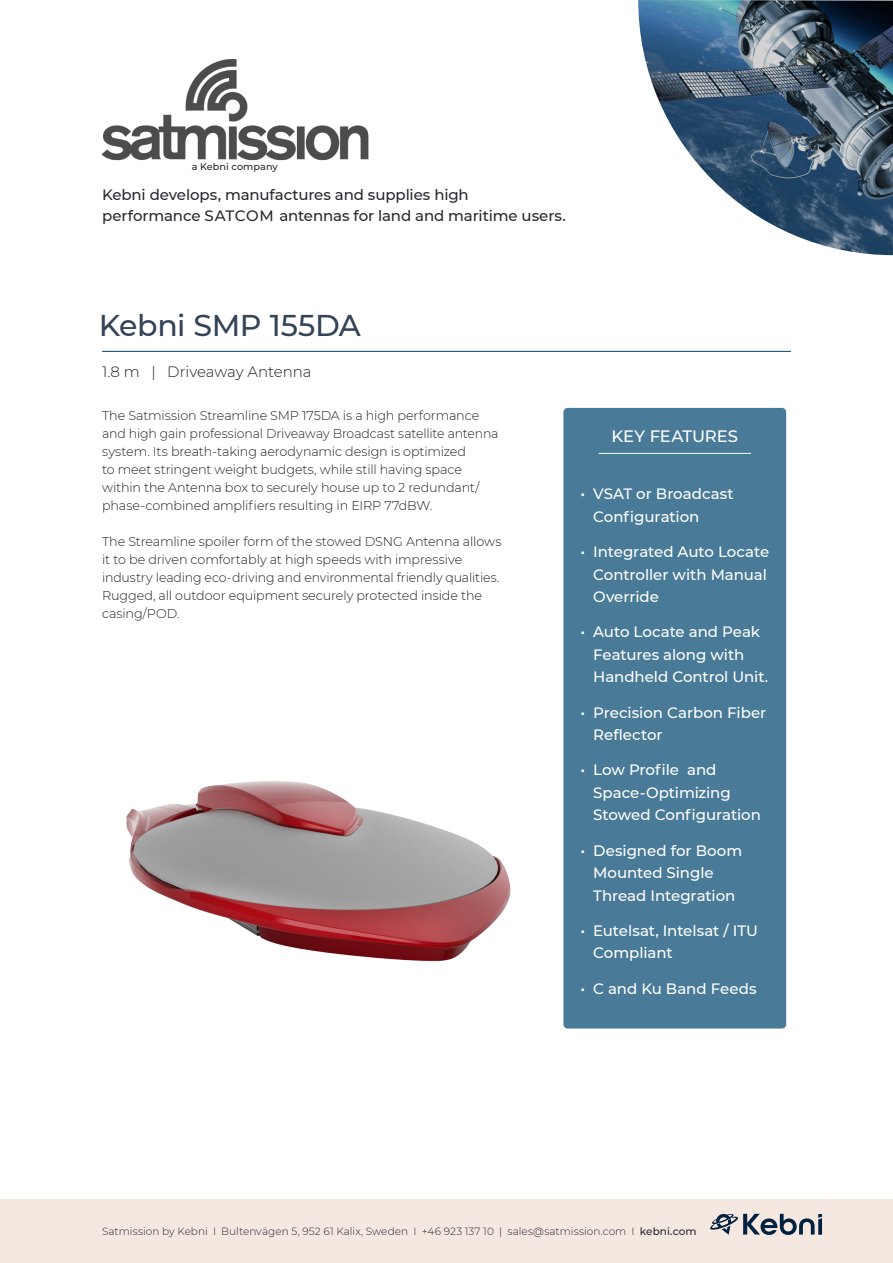
<style>
.page{position:relative;width:893px;height:1263px;background:#fff}
.page>*{position:absolute;margin:0;border:0;box-sizing:border-box;transform-origin:0 0}
.Rubrik_1{font:500 30px "Montserrat";letter-spacing:-.01em;color:#334358}
.Rubrik_2{font:500 16.5px "Montserrat";color:#fff}
.t1{font:500 15px/22.5px "Montserrat";letter-spacing:-.005em;color:#fff}
.t2{font:500 15px/21px "Montserrat";letter-spacing:-.01em;color:#282832}
.Produktbeskrivning{font:300 15px "Montserrat";letter-spacing:-.005em;color:#231f20}
.Brödtext{font:300 12.75px/18px "Montserrat";letter-spacing:-.01em;color:#231f20}
.t3{font:300 10.5px "Montserrat";letter-spacing:.005em;color:#282832}
.t4{font:500 9.6px "Montserrat";letter-spacing:.005em;color:#282832}
.s1{font-weight:500}
</style>
<div class="page">
<hr style="left:102px;top:351px;width:689px;height:1px;background:#004270">
<img style="left:638px;top:0;width:255px;height:255px">
<img style="left:101px;top:59px;width:268px;height:102px">
<div style="left:0;top:1199px;width:893px;height:64px;background:#f5e8e1"></div>
<svg style="left:710px;top:1214px;width:112px;height:21px"></svg>
<div style="left:563px;top:408px;width:223px;height:620px;background:#497b98;border-radius:4px"></div>
<hr style="left:599px;top:453px;width:152px;height:1px;background:#fff">
<img style="left:126px;top:781px;width:385px;height:181px">
<p class="t4" style="left:192px;top:160px;width:88px">a Kebni company</p>
<p class="t2" style="left:102px;top:184px;width:465px">Kebni develops, manufactures and supplies high performance SATCOM antennas for land and maritime users.</p>
<p class="Rubrik_1" style="left:99px;top:304px;width:263px">Kebni SMP 155DA</p>
<p class="Produktbeskrivning" style="left:102px;top:361px;width:211px">1.8 m | Driveaway Antenna</p>
<p class="Brödtext" style="left:102px;top:406px;width:398px">The Satmission Streamline SMP 175DA is a high performance and high gain professional Driveaway Broadcast satellite antenna system. Its breath-taking aerodynamic design is optimized<br>to meet stringent weight budgets, while still having space within the Antenna box to securely house up to 2 redundant/ phase-combined amplifiers resulting in EIRP 77dBW.</p>
<p class="Brödtext" style="left:102px;top:532px;width:401px">The Streamline spoiler form of the stowed DSNG Antenna allows it to be driven comfortably at high speeds with impressive industry leading eco-driving and environmental friendly qualities.<br>Rugged, all outdoor equipment securely protected inside the casing/POD.</p>
<p class="Rubrik_2" style="left:611px;top:425px;width:128px">KEY FEATURES</p>
<p class="t1" style="left:593px;top:482px;width:142px;text-indent:-13px">• VSAT or Broadcast<br>Configuration</p>
<p class="t1" style="left:593px;top:540px;width:177px;text-indent:-13px">• Integrated Auto Locate<br>Controller with Manual<br>Override</p>
<p class="t1" style="left:593px;top:620px;width:177px;text-indent:-13px">• Auto Locate and Peak<br>Features along with<br>Handheld Control Unit.</p>
<p class="t1" style="left:593px;top:700px;width:175px;text-indent:-13px">• Precision Carbon Fiber<br>Reflector</p>
<p class="t1" style="left:593px;top:758px;width:169px;text-indent:-13px">• Low Profile and<br>Space-Optimizing<br>Stowed Configuration</p>
<p class="t1" style="left:593px;top:838px;width:151px;text-indent:-13px">• Designed for Boom<br>Mounted Single<br>Thread Integration</p>
<p class="t1" style="left:593px;top:919px;width:166px;text-indent:-13px">• Eutelsat, Intelsat / ITU<br>Compliant</p>
<p class="t1" style="left:580px;top:976px;width:178px">• C and Ku Band Feeds</p>
<p class="t3" style="left:102px;top:1224px;width:596px">Satmission by Kebni I Bultenvägen 5, 952 61 Kalix, Sweden I +46 923 137 10 | sales@satmission.com I <span class="s1">kebni.com</span></p>
</div>
